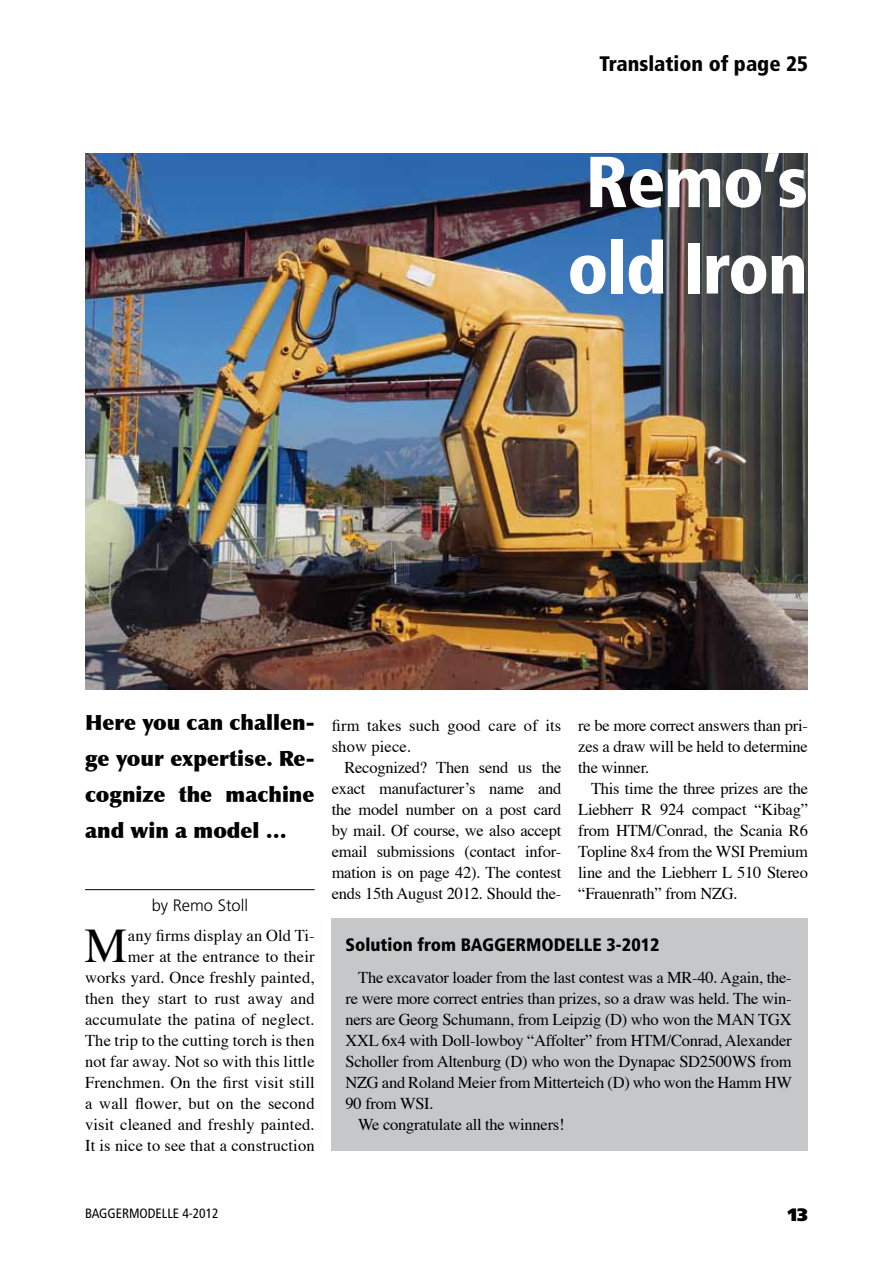
<style>
.page{position:relative;width:893px;height:1263px;background:#fff}
.page>*{position:absolute;margin:0;border:0;box-sizing:border-box;transform-origin:0 0}
.t1{font:900 condensed 72px/86.4px "Frutiger";letter-spacing:-.02em;color:#fff}
.t2{font:48.3px "Times";color:#000}
.t3{font:900 21px/36px "Optima";color:#000;text-align:justify}
.t4{font:900 condensed 21px "Frutiger";color:#000}
.t5{font:900 condensed 18px "Frutiger";color:#000}
.t6{font:900 18px "Frutiger";color:#000}
.t7{font:16.5px/21px "Times";letter-spacing:-.015em;color:#000;text-align:justify}
.t8{font:16.5px/21px "Times";letter-spacing:.01em;color:#000;text-align:right}
.t9{font:300 16.5px "Frutiger";color:#000}
.t10{font:condensed 13.5px "Frutiger";color:#000}
</style>
<div class="page">
<img style="left:85px;top:153px;width:723px;height:537px">
<hr style="left:85px;top:889px;width:230px;height:1px;background:#000">
<div style="left:332px;top:918px;width:476px;height:233px;background:#c6c7c8"></div>
<p class="t4" style="left:599px;top:51px;width:210px">Translation of page 25</p>
<h1 class="t1" style="left:567px;top:139px;width:242px">Remo’s old Iron</h1>
<p class="t3" style="left:85px;top:705px;width:231px">Here you can challen&shy;ge your expertise. Re&shy;cognize the machine and win a model …</p>
<p class="t9" style="left:152px;top:896px;width:98px">by Remo Stoll</p>
<p class="t8" style="left:85px;top:926px;width:231px">any firms display an Old Ti-<br>mer at the entrance to their works yard. Once freshly painted, then they start to rust away and accumulate the patina of neglect.<br>The trip to the cutting torch is then not far away. Not so with this little<br>Frenchmen. On the first visit still a wall flower, but on the second visit cleaned and freshly painted.<br>It is nice to see that a construction</p>
<h2 class="t2" style="left:84px;top:915px;width:44px">M</h2>
<p class="t8" style="left:332px;top:716px;width:231px;text-align:left">firm takes such good care of its show piece.</p>
<p class="t7" style="left:332px;top:758px;width:231px;text-indent:13px">Recognized? Then send us the exact manufacturer’s name and the model number on a post card by mail. Of course, we also accept email submissions (contact infor&shy;mation is on page 42). The contest ends 15th August 2012. Should the-</p>
<p class="t5" style="left:345px;top:934px;width:315px">Solution from BAGGERMODELLE 3-2012</p>
<p class="t7" style="left:358px;top:968px;width:435px">The excavator loader from the last contest was a MR-40. Again, the-</p>
<p class="t7" style="left:345px;top:989px;width:448px">re were more correct entries than prizes, so a draw was held. The win-</p>
<p class="t7" style="left:345px;top:1010px;width:448px">ners are Georg Schumann, from Leipzig (D) who won the MAN TGX</p>
<p class="t7" style="left:345px;top:1031px;width:448px">XXL 6x4 with Doll-lowboy “Affolter” from HTM/Conrad, Alexander</p>
<p class="t7" style="left:345px;top:1052px;width:448px">Scholler from Altenburg (D) who won the Dynapac SD2500WS from</p>
<p class="t7" style="left:345px;top:1073px;width:448px">NZG and Roland Meier from Mitterteich (D) who won the Hamm HW</p>
<p class="t7" style="left:345px;top:1094px;width:90px">90 from WSI.</p>
<p class="t7" style="left:358px;top:1115px;width:208px">We congratulate all the winners!</p>
<p class="t7" style="left:578px;top:716px;width:231px">re be more correct answers than pri&shy;zes a draw will be held to determine the winner.</p>
<p class="t7" style="left:578px;top:779px;width:231px;text-indent:13px">This time the three prizes are the Liebherr R 924 compact “Kibag” from HTM/Conrad, the Scania R6<br>Topline 8x4 from the WSI Premium line and the Liebherr L 510 Stereo “Frauenrath” from NZG.</p>
<p class="t10" style="left:85px;top:1205px;width:135px">BAGGERMODELLE 4-2012</p>
<p class="t6" style="left:788px;top:1204px;width:22px">13</p>
</div>
